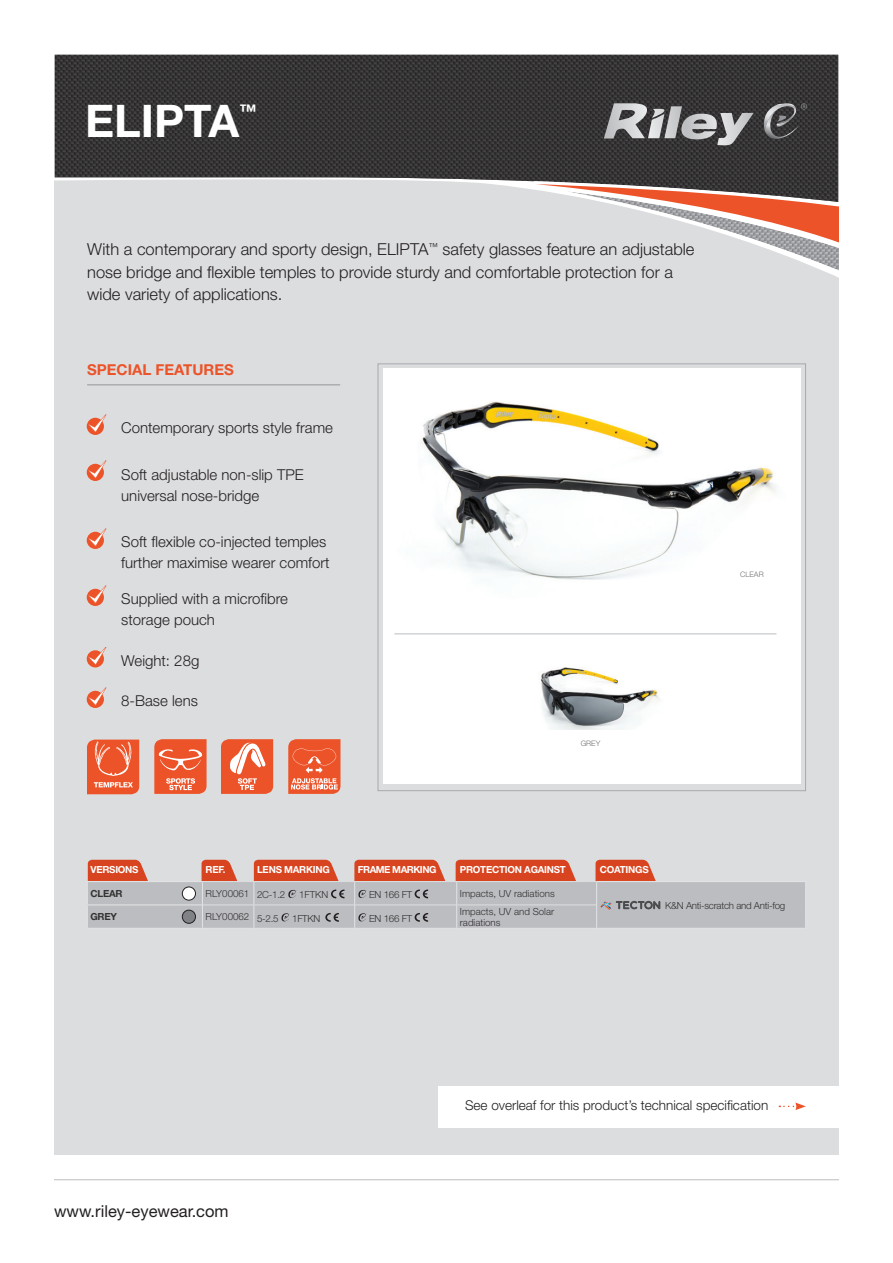
<style>
.page{position:relative;width:893px;height:1263px;background:#fff}
.page>*{position:absolute;margin:0;border:0;box-sizing:border-box;transform-origin:0 0}
.t1{font:700 45px "Helvetica Neue";color:#fff}
.t2{font:700 17.55px "Helvetica Neue";color:#fff}
.t3{font:300 16.5px/22.5px "Helvetica Neue";color:#231f20}
.t4{font:16.5px "Helvetica Neue";color:#231f20}
.t5{font:300 15px/21px "Helvetica Neue";color:#231f20}
.t6{font:700 15px "Helvetica Neue";color:#ec5328}
.t7{font:300 13.5px "Helvetica Neue";color:#231f20}
.t8{font:300 9.75px/11.7px "Helvetica Neue";color:#333233}
.t9{font:700 9.75px "Helvetica Neue";letter-spacing:-.025em;color:#fff}
.t10{font:300 9.75px "Helvetica Neue";letter-spacing:-.025em;color:#333233}
.t11{font:700 9.75px "Helvetica Neue";letter-spacing:-.05em;color:#fff}
.t12{font:700 9.75px "Helvetica Neue";letter-spacing:-.025em;color:#333233}
.t13{font:300 7.5px "Helvetica Neue";color:#6c6d70}
</style>
<div class="page">
<img style="left:55px;top:55px;width:783px;height:118px">
<div style="left:54px;top:173px;width:785px;height:981px;background:#dcdddf"></div>
<svg style="left:530px;top:180px;width:309px;height:98px"></svg>
<svg style="left:604px;top:103px;width:150px;height:42px;background:#7b7a7c"></svg>
<svg style="left:761px;top:103px;width:46px;height:36px;background:#545355"></svg>
<hr style="left:54px;top:1179px;width:785px;height:1px;background:#bcbdc0">
<div style="left:439px;top:1086px;width:407px;height:42px;background:#fff"></div>
<svg style="left:779px;top:1102px;width:27px;height:8px"></svg>
<svg style="left:87px;top:739px;width:52px;height:55px;background:#ed6944"></svg>
<svg style="left:154px;top:739px;width:53px;height:55px;background:#ed6b47"></svg>
<svg style="left:221px;top:739px;width:52px;height:55px;background:#ef7755"></svg>
<svg style="left:288px;top:739px;width:52px;height:55px;background:#ed6b47"></svg>
<svg style="left:87px;top:418px;width:17px;height:17px"></svg>
<svg style="left:88px;top:414px;width:18px;height:18px"></svg>
<div style="left:87px;top:464px;width:17px;height:17px;background:#ec5328;border-radius:50%"></div>
<svg style="left:88px;top:460px;width:18px;height:18px"></svg>
<div style="left:87px;top:532px;width:17px;height:17px;background:#ec5328;border-radius:50%"></div>
<svg style="left:88px;top:528px;width:18px;height:18px"></svg>
<div style="left:87px;top:589px;width:17px;height:17px;background:#ec5328;border-radius:50%"></div>
<svg style="left:88px;top:585px;width:18px;height:18px"></svg>
<div style="left:87px;top:650px;width:17px;height:17px;background:#ec5328;border-radius:50%"></div>
<svg style="left:88px;top:647px;width:18px;height:18px"></svg>
<div style="left:87px;top:691px;width:17px;height:17px;background:#ec5328;border-radius:50%"></div>
<svg style="left:88px;top:687px;width:18px;height:18px"></svg>
<hr style="left:87px;top:384px;width:253px;height:1px;background:#939598">
<div style="left:383px;top:368px;width:417px;height:416px;background:#fff"></div>
<img style="left:394px;top:401px;width:383px;height:234px">
<img style="left:540px;top:667px;width:119px;height:63px">
<hr style="left:394px;top:634px;width:382px;height:1px;background:#bcbdc0">
<hr style="left:202px;top:928px;width:52px;height:1px;background:#e1e2e4">
<hr style="left:254px;top:928px;width:101px;height:1px;background:#e1e2e4">
<hr style="left:355px;top:928px;width:102px;height:1px;background:#e1e2e4">
<hr style="left:457px;top:928px;width:140px;height:1px;background:#e1e2e4">
<hr style="left:597px;top:928px;width:209px;height:1px;background:#e1e2e4">
<hr style="left:87px;top:928px;width:115px;height:1px;background:#e1e2e4">
<svg style="left:87px;top:860px;width:718px;height:68px"></svg>
<div style="left:182px;top:887px;width:13px;height:13px;background:#fff;border-radius:50%"></div>
<div style="left:182px;top:887px;width:14px;height:13px;border:1px solid #231f20;border-radius:50%"></div>
<div style="left:182px;top:910px;width:13px;height:13px;background:#808285;border-radius:50%"></div>
<div style="left:182px;top:910px;width:14px;height:14px;border:1px solid #231f20;border-radius:50%"></div>
<p class="t1" style="left:85px;top:93px;width:156px">ELIPTA</p>
<p class="t2" style="left:239px;top:100px;width:19px">™</p>
<p class="t3" style="left:87px;top:238px;width:609px">With a contemporary and sporty design, ELIPTA<sup>™</sup> safety glasses feature an adjustable nose bridge and flexible temples to provide sturdy and comfortable protection for a wide variety of applications.</p>
<p class="t6" style="left:87px;top:361px;width:148px">SPECIAL FEATURES</p>
<p class="t5" style="left:121px;top:417px;width:213px">Contemporary sports style frame</p>
<p class="t5" style="left:121px;top:464px;width:184px">Soft adjustable non-slip TPE</p>
<p class="t5" style="left:121px;top:485px;width:140px">universal nose-bridge</p>
<p class="t5" style="left:121px;top:531px;width:210px">Soft flexible co-injected temples further maximise wearer comfort</p>
<p class="t5" style="left:121px;top:588px;width:168px">Supplied with a microfibre storage pouch</p>
<p class="t5" style="left:121px;top:650px;width:80px">Weight: 28g</p>
<p class="t5" style="left:121px;top:690px;width:78px">8-Base lens</p>
<p class="t13" style="left:581px;top:738px;width:21px">GREY</p>
<p class="t13" style="left:740px;top:569px;width:25px">CLEAR</p>
<p class="t9" style="left:90px;top:864px;width:50px">VERSIONS</p>
<p class="t9" style="left:206px;top:864px;width:21px">REF.</p>
<p class="t9" style="left:257px;top:864px;width:74px">LENS MARKING</p>
<p class="t11" style="left:358px;top:864px;width:80px">FRAME MARKING</p>
<p class="t9" style="left:460px;top:864px;width:107px">PROTECTION AGAINST</p>
<p class="t9" style="left:600px;top:864px;width:50px">COATINGS</p>
<p class="t12" style="left:90px;top:887px;width:34px">CLEAR</p>
<p class="t8" style="left:206px;top:887px;width:45px">RLY00061</p>
<p class="t8" style="left:257px;top:889px;width:30px">2C-1.2</p>
<p class="t8" style="left:299px;top:889px;width:31px">1FTKN</p>
<p class="t8" style="left:369px;top:889px;width:45px">EN 166 FT</p>
<p class="t8" style="left:460px;top:887px;width:96px">Impacts, UV radiations</p>
<p class="t12" style="left:90px;top:911px;width:28px">GREY</p>
<p class="t8" style="left:206px;top:911px;width:45px">RLY00062</p>
<p class="t8" style="left:257px;top:912px;width:23px">5-2.5</p>
<p class="t8" style="left:292px;top:912px;width:30px">1FTKN</p>
<p class="t8" style="left:369px;top:912px;width:45px">EN 166 FT</p>
<p class="t8" style="left:460px;top:905px;width:96px">Impacts, UV and Solar radiations</p>
<p class="t10" style="left:665px;top:899px;width:122px">K&amp;N Anti-scratch and Anti-fog</p>
<p class="t4" style="left:54px;top:1201px;width:176px">www.riley-eyewear.com</p>
<p class="t7" style="left:465px;top:1097px;width:305px">See overleaf for this product’s technical specification</p>
</div>
